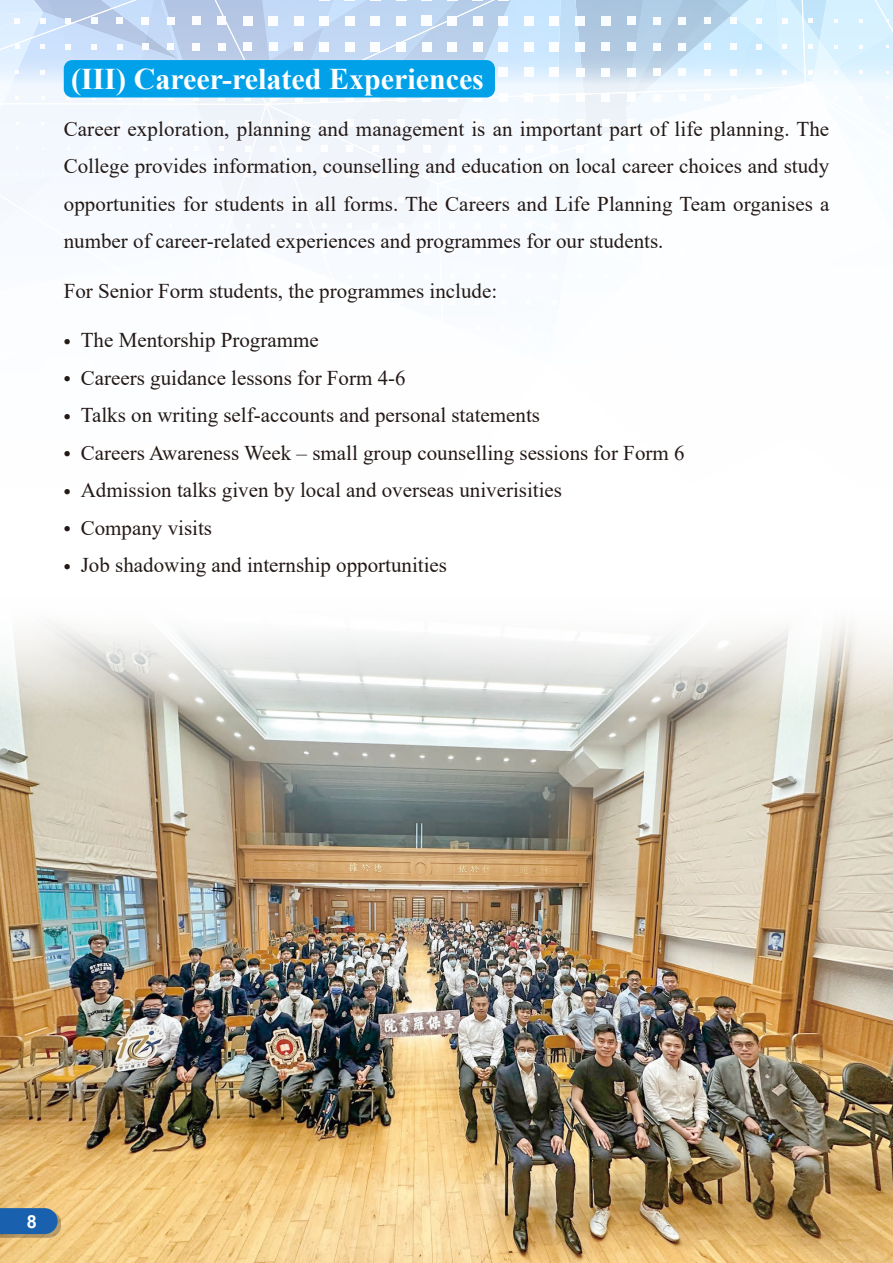
<style>
.page{position:relative;width:893px;height:1263px;background:#fff}
.page>*{position:absolute;margin:0;border:0;box-sizing:border-box;transform-origin:0 0}
.t1{font:700 30px "Times New Roman";color:#fff}
.t2{font:21px/37.5px "Times New Roman";color:#231916;text-align:justify}
.t3{font:700 18px "Arial";color:#fff}
</style>
<div class="page">
<img style="left:0;top:0;width:893px;height:1263px">
<p class="t1" style="left:71px;top:57px;width:414px">(III) Career-related Experiences</p>
<p class="t2" style="left:64px;top:109px;width:767px">Career exploration, planning and management is an important part of life planning. The College provides information, counselling and education on local career choices and study opportunities for students in all forms. The Careers and Life Planning Team organises a number of career-related experiences and programmes for our students.</p>
<p class="t2" style="left:64px;top:271px;width:435px">For Senior Form students, the programmes include:</p>
<p class="t2" style="left:64px;top:321px;width:256px">• The Mentorship Programme</p>
<p class="t2" style="left:64px;top:358px;width:343px">• Careers guidance lessons for Form 4-6</p>
<p class="t2" style="left:64px;top:396px;width:478px">• Talks on writing self-accounts and personal statements</p>
<p class="t2" style="left:64px;top:433px;width:622px">• Careers Awareness Week – small group counselling sessions for Form 6</p>
<p class="t2" style="left:64px;top:471px;width:500px">• Admission talks given by local and overseas univerisities</p>
<p class="t2" style="left:64px;top:508px;width:150px">• Company visits</p>
<p class="t2" style="left:64px;top:546px;width:385px">• Job shadowing and internship opportunities</p>
<p class="t3" style="left:27px;top:1208px;width:12px">8</p>
</div>
